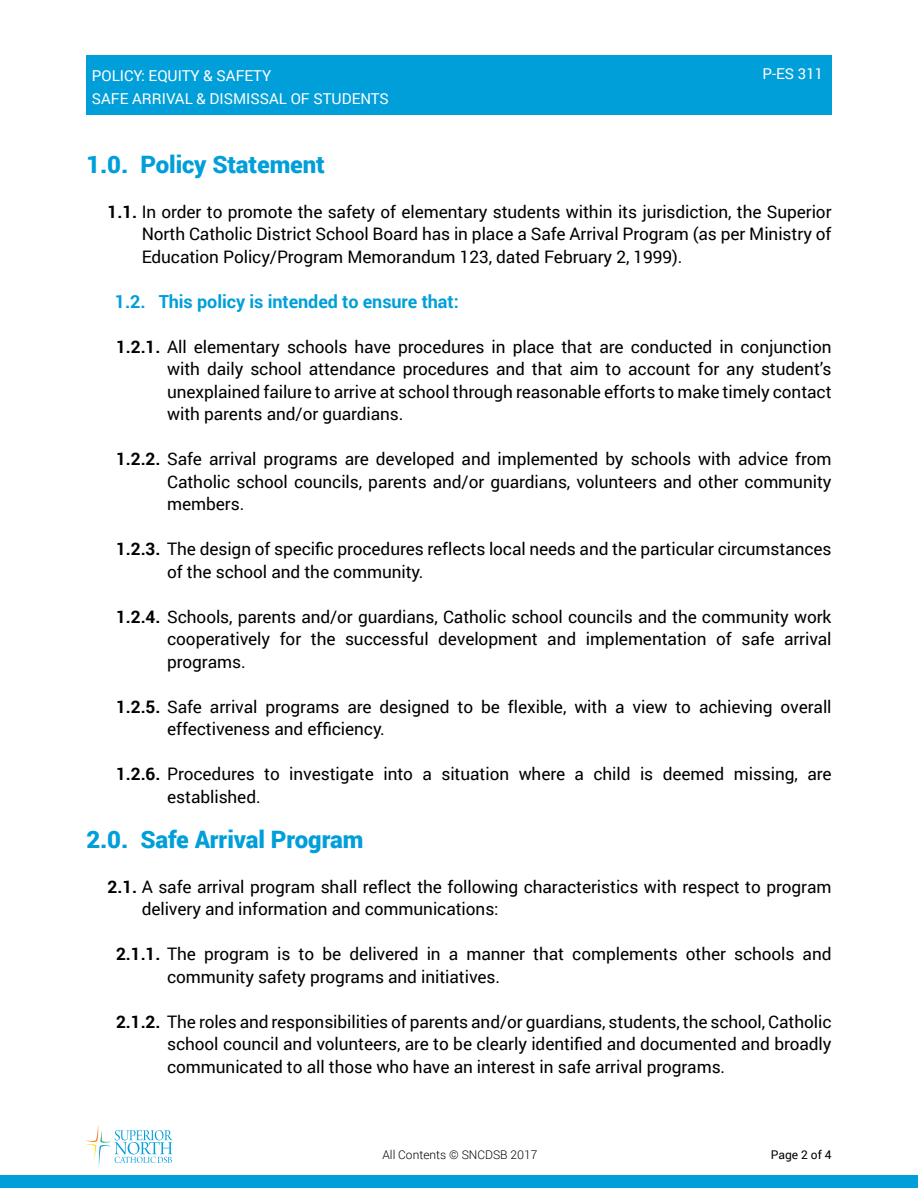
<style>
.page{position:relative;width:918px;height:1188px;background:#fff}
.page>*{position:absolute;margin:0;border:0;box-sizing:border-box;transform-origin:0 0}
.t1{font:900 24px "Roboto";letter-spacing:-.005em;color:#009fda}
.t2{font:700 18px "Roboto";letter-spacing:-.005em;color:#009fda}
.t3{font:17.25px/22.5px "Roboto";letter-spacing:-.005em;color:#000;text-align:justify}
.t4{font:15px/22.5px "Roboto";color:#fff}
.t5{font:300 12px "Roboto";color:#000}
.t6{font:12px "Roboto";color:#000}
.s1{font-weight:700}
</style>
<div class="page">
<div style="left:86px;top:55px;width:746px;height:60px;background:#009fda"></div>
<div style="left:0;top:1175px;width:918px;height:13px;background:#009fda"></div>
<svg style="left:86px;top:1125px;width:87px;height:43px"></svg>
<p class="t4" style="left:92px;top:64px;width:298px">POLICY: EQUITY &amp; SAFETY<br>SAFE ARRIVAL &amp; DISMISSAL OF STUDENTS</p>
<p class="t4" style="left:762px;top:62px;width:62px">P-ES 311</p>
<p class="t1" style="left:86px;top:147px;width:240px">1.0. Policy Statement</p>
<p class="t3" style="left:142px;top:200px;width:691px;text-indent:-34px"><span class="s1">1.1.</span> In order to promote the safety of elementary students within its jurisdiction, the Superior North Catholic District School Board has in place a Safe Arrival Program (as per Ministry of Education Policy/Program Memorandum 123, dated February 2, 1999).</p>
<p class="t2" style="left:115px;top:288px;width:345px">1.2. This policy is intended to ensure that:</p>
<p class="t3" style="left:167px;top:335px;width:666px;text-indent:-51px"><span class="s1">1.2.1.</span> All elementary schools have procedures in place that are conducted in conjunction with daily school attendance procedures and that aim to account for any student’s unexplained failure to arrive at school through reasonable efforts to make timely contact with parents and/or guardians.</p>
<p class="t3" style="left:167px;top:447px;width:666px;text-indent:-51px"><span class="s1">1.2.2.</span> Safe arrival programs are developed and implemented by schools with advice from Catholic school councils, parents and/or guardians, volunteers and other community members.</p>
<p class="t3" style="left:167px;top:537px;width:666px;text-indent:-51px"><span class="s1">1.2.3.</span> The design of specific procedures reflects local needs and the particular circumstances of the school and the community.</p>
<p class="t3" style="left:167px;top:605px;width:666px;text-indent:-51px"><span class="s1">1.2.4.</span> Schools, parents and/or guardians, Catholic school councils and the community work cooperatively for the successful development and implementation of safe arrival programs.</p>
<p class="t3" style="left:167px;top:695px;width:666px;text-indent:-51px"><span class="s1">1.2.5.</span> Safe arrival programs are designed to be flexible, with a view to achieving overall effectiveness and efficiency.</p>
<p class="t3" style="left:167px;top:762px;width:666px;text-indent:-51px"><span class="s1">1.2.6.</span> Procedures to investigate into a situation where a child is deemed missing, are established.</p>
<p class="t1" style="left:86px;top:822px;width:279px">2.0. Safe Arrival Program</p>
<p class="t3" style="left:142px;top:875px;width:691px;text-indent:-34px"><span class="s1">2.1.</span> A safe arrival program shall reflect the following characteristics with respect to program delivery and information and communications:</p>
<p class="t3" style="left:167px;top:942px;width:666px;text-indent:-51px"><span class="s1">2.1.1.</span> The program is to be delivered in a manner that complements other schools and community safety programs and initiatives.</p>
<p class="t3" style="left:167px;top:1010px;width:666px;text-indent:-51px"><span class="s1">2.1.2.</span> The roles and responsibilities of parents and/or guardians, students, the school, Catholic school council and volunteers, are to be clearly identified and documented and broadly communicated to all those who have an interest in safe arrival programs.</p>
<p class="t5" style="left:382px;top:1146px;width:157px">All Contents © SNCDSB 2017</p>
<p class="t6" style="left:771px;top:1146px;width:62px">Page 2 of 4</p>
</div>
